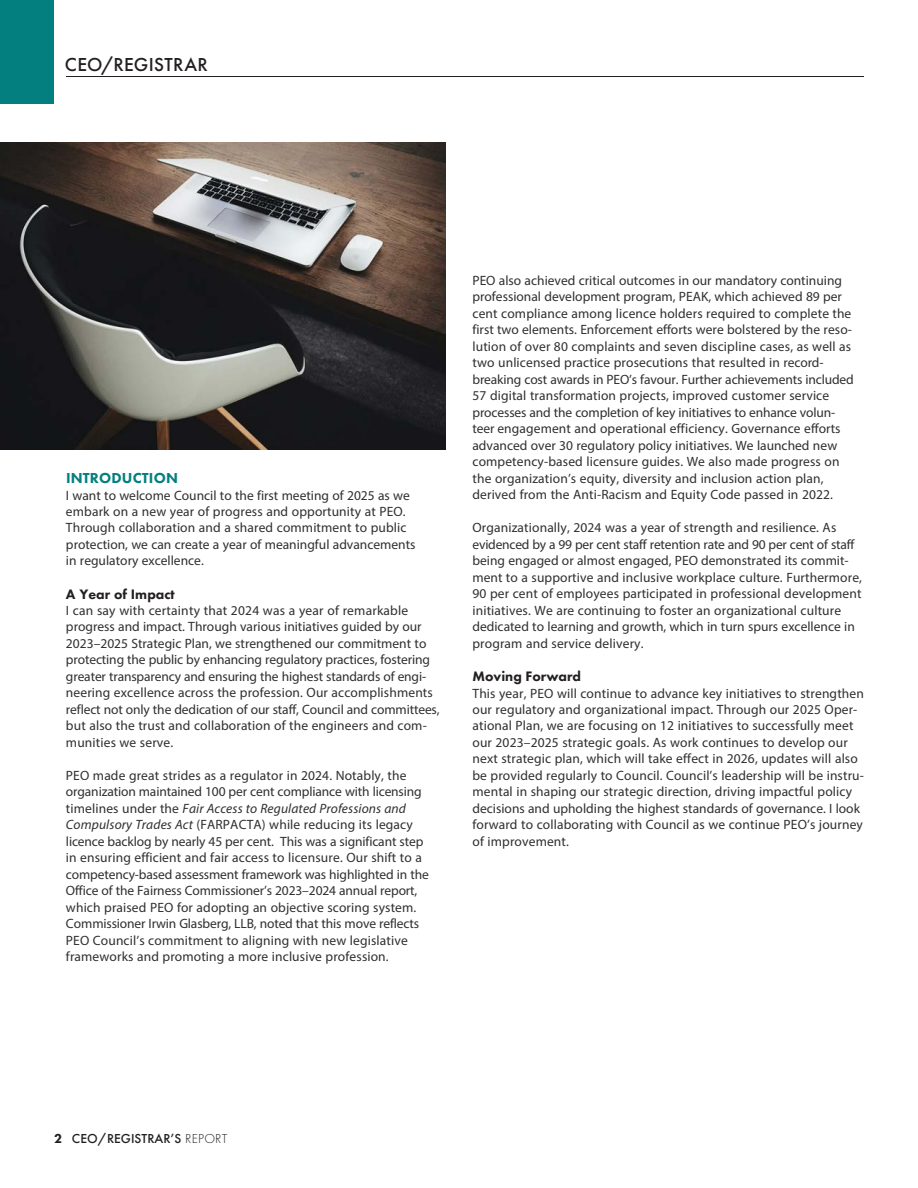
<style>
.page{position:relative;width:918px;height:1188px;background:#fff}
.page>*{position:absolute;margin:0;border:0;box-sizing:border-box;transform-origin:0 0}
.t1{font:500 19.5px "Futura PT";letter-spacing:.01em;color:#231f20}
.Body_Myriad{font:800 15px "Futura PT";letter-spacing:.01em;color:#037f7f}
.Body_Myriad-2{font:800 14.25px "Futura PT";color:#231f20}
.Body_Myriad-3{font:13.5px/16.5px "Myriad Pro";letter-spacing:.01em;color:#312f30}
.Body_Fru_Indent_2017{font:500 13.5px "Futura PT";color:#231f20}
.s1{font-style:italic}
.s2{font-weight:800}
.s3{font-weight:300}
</style>
<div class="page">
<div style="left:0;top:0;width:54px;height:104px;background:#037f7f"></div>
<hr style="left:66px;top:76px;width:798px;height:1px;background:#231f20">
<img style="left:0;top:143px;width:446px;height:307px">
<p class="t1" style="left:65px;top:52px;width:145px">CEO/REGISTRAR</p>
<p class="Body_Myriad" style="left:66px;top:469px;width:113px">INTRODUCTION</p>
<p class="Body_Myriad-3" style="left:66px;top:487px;width:351px">I want to welcome Council to the first meeting of 2025 as we embark on a new year of progress and opportunity at PEO.<br>Through collaboration and a shared commitment to public protection, we can create a year of meaningful advancements in regulatory excellence.</p>
<p class="Body_Myriad-2" style="left:66px;top:585px;width:110px">A Year of Impact</p>
<p class="Body_Myriad-3" style="left:66px;top:602px;width:375px">I can say with certainty that 2024 was a year of remarkable progress and impact. Through various initiatives guided by our 2023–2025 Strategic Plan, we strengthened our commitment to protecting the public by enhancing regulatory practices, fostering greater transparency and ensuring the highest standards of engi&shy;neering excellence across the profession. Our accomplishments reflect not only the dedication of our staff, Council and committees, but also the trust and collaboration of the engineers and com&shy;munities we serve.</p>
<p class="Body_Myriad-3" style="left:66px;top:767px;width:364px">PEO made great strides as a regulator in 2024. Notably, the organization maintained 100 per cent compliance with licensing timelines under the <span class="s1">Fair Access to Regulated Professions and Compulsory Trades Act</span> (FARPACTA) while reducing its legacy licence backlog by nearly 45 per cent. This was a significant step in ensuring efficient and fair access to licensure. Our shift to a competency-based assessment framework was highlighted in the Office of the Fairness Commissioner’s 2023–2024 annual report, which praised PEO for adopting an objective scoring system.<br>Commissioner Irwin Glasberg, LLB, noted that this move reflects PEO Council’s commitment to aligning with new legislative frameworks and promoting a more inclusive profession.</p>
<p class="Body_Myriad-3" style="left:472px;top:272px;width:383px">PEO also achieved critical outcomes in our mandatory continuing professional development program, PEAK, which achieved 89 per cent compliance among licence holders required to complete the first two elements. Enforcement efforts were bolstered by the reso&shy;lution of over 80 complaints and seven discipline cases, as well as two unlicensed practice prosecutions that resulted in record&shy;breaking cost awards in PEO’s favour. Further achievements included 57 digital transformation projects, improved customer service processes and the completion of key initiatives to enhance volun&shy;teer engagement and operational efficiency. Governance efforts advanced over 30 regulatory policy initiatives. We launched new competency-based licensure guides. We also made progress on the organization’s equity, diversity and inclusion action plan, derived from the Anti-Racism and Equity Code passed in 2022.</p>
<p class="Body_Myriad-3" style="left:472px;top:519px;width:391px">Organizationally, 2024 was a year of strength and resilience. As evidenced by a 99 per cent staff retention rate and 90 per cent of staff being engaged or almost engaged, PEO demonstrated its commit&shy;ment to a supportive and inclusive workplace culture. Furthermore, 90 per cent of employees participated in professional development initiatives. We are continuing to foster an organizational culture dedicated to learning and growth, which in turn spurs excellence in program and service delivery.</p>
<p class="Body_Myriad-2" style="left:472px;top:667px;width:110px">Moving Forward</p>
<p class="Body_Myriad-3" style="left:472px;top:685px;width:393px">This year, PEO will continue to advance key initiatives to strengthen our regulatory and organizational impact. Through our 2025 Oper&shy;ational Plan, we are focusing on 12 initiatives to successfully meet our 2023–2025 strategic goals. As work continues to develop our next strategic plan, which will take effect in 2026, updates will also be provided regularly to Council. Council’s leadership will be instru&shy;mental in shaping our strategic direction, driving impactful policy decisions and upholding the highest standards of governance. I look forward to collaborating with Council as we continue PEO’s journey of improvement.</p>
<p class="Body_Fru_Indent_2017" style="left:54px;top:1130px;width:175px"><span class="s2">2</span> CEO/REGISTRAR’S <span class="s3">REPORT</span></p>
</div>
